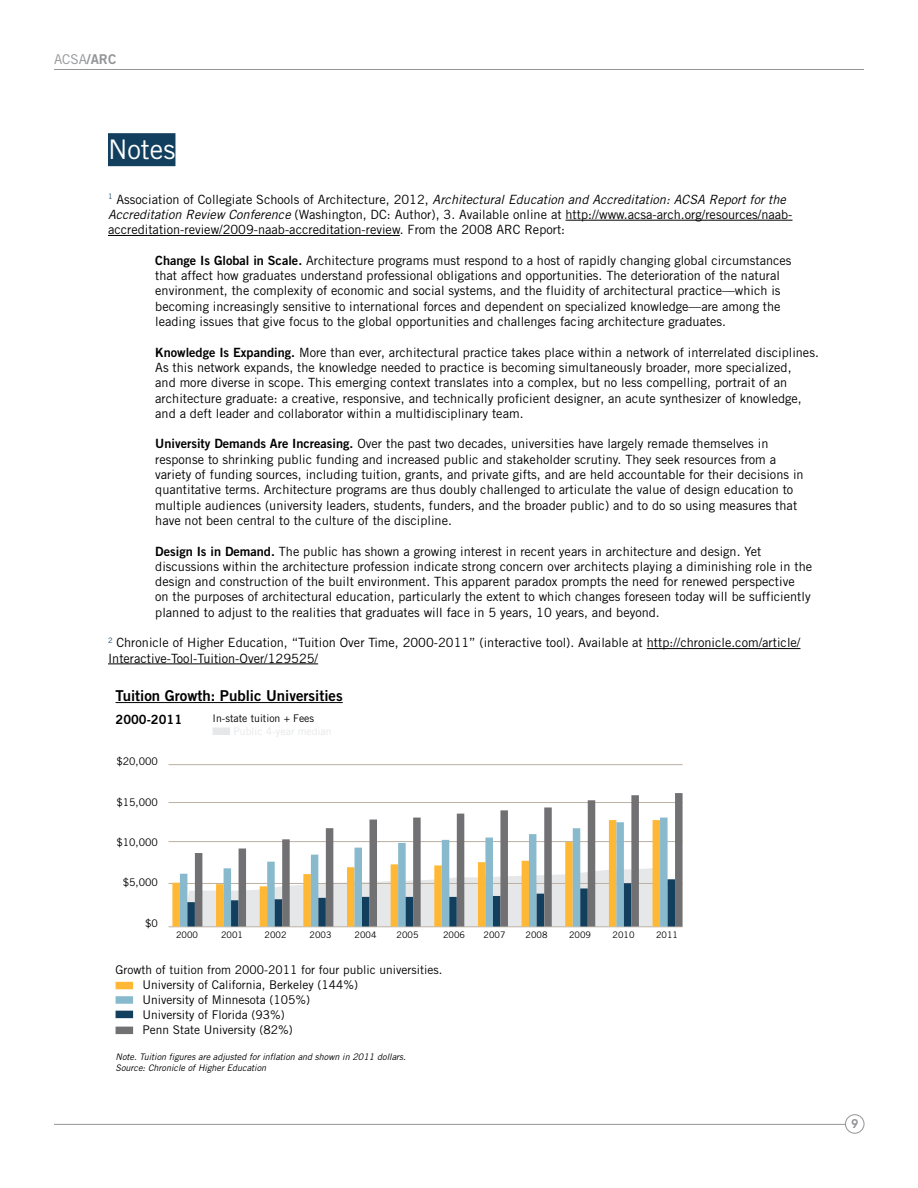
<style>
.page{position:relative;width:918px;height:1188px;background:#fff}
.page>*{position:absolute;margin:0;border:0;box-sizing:border-box;transform-origin:0 0}
.t1{font:27px "Trade Gothic LT Std";color:#fff}
.t2{font:15px "Trade Gothic LT Std Bd 2";color:#000}
.t3{font:13.5px "Trade Gothic LT Std";color:#939598}
.t4{font:12.75px/15.3px "Trade Gothic LT Std";color:#000}
.t5{font:12.75px "Trade Gothic LT Std Bd 2";color:#000}
.t6{font:12px/15px "Trade Gothic LT Std";color:#000}
.t7{font:600 12px "Avant Garde";color:#939598}
.t8{font:10.5px "Trade Gothic LT Std";color:#000}
.t9{font:italic 9px/10.8px "Trade Gothic LT Std";color:#000}
.t10{font:9px "Trade Gothic LT Std";color:#000}
.s1{font-family:"Trade Gothic LT Std Bd 2"}
.s2{font-style:italic}
</style>
<div class="page">
<div style="left:845px;top:1114px;width:19px;height:20px;border:1px solid #939598;border-radius:50%"></div>
<hr style="left:54px;top:69px;width:810px;height:1px;background:#939598">
<hr style="left:54px;top:1124px;width:792px;height:1px;background:#939598">
<hr style="left:566px;top:220px;width:227px;height:1px;background:#000">
<hr style="left:108px;top:235px;width:292px;height:1px;background:#000">
<hr style="left:647px;top:648px;width:153px;height:1px;background:#000">
<hr style="left:108px;top:664px;width:210px;height:1px;background:#000">
<div style="left:108px;top:133px;width:67px;height:33px;background:#123f5e"></div>
<hr style="left:116px;top:702px;width:227px;height:1px;background:#000">
<svg style="left:184px;top:868px;width:469px;height:59px"></svg>
<hr style="left:169px;top:764px;width:514px;height:1px;background:#bbb0a3">
<hr style="left:169px;top:802px;width:514px;height:1px;background:#bbb0a3">
<hr style="left:169px;top:841px;width:514px;height:1px;background:#bbb0a3">
<hr style="left:169px;top:883px;width:514px;height:1px;background:#bbb0a3">
<hr style="left:169px;top:927px;width:514px;height:1px;background:#bbb0a3">
<div style="left:172px;top:883px;width:8px;height:44px;background:#ffb836"></div>
<div style="left:216px;top:884px;width:8px;height:43px;background:#ffb836"></div>
<div style="left:260px;top:886px;width:7px;height:41px;background:#ffb836"></div>
<div style="left:303px;top:874px;width:8px;height:53px;background:#ffb836"></div>
<div style="left:347px;top:867px;width:8px;height:60px;background:#ffb836"></div>
<div style="left:391px;top:864px;width:7px;height:63px;background:#ffb836"></div>
<div style="left:434px;top:865px;width:8px;height:62px;background:#ffb836"></div>
<div style="left:478px;top:862px;width:7px;height:65px;background:#ffb836"></div>
<div style="left:522px;top:861px;width:7px;height:66px;background:#ffb836"></div>
<div style="left:565px;top:842px;width:8px;height:85px;background:#ffb836"></div>
<div style="left:609px;top:820px;width:7px;height:107px;background:#ffb836"></div>
<div style="left:653px;top:820px;width:7px;height:107px;background:#ffb836"></div>
<div style="left:180px;top:874px;width:7px;height:53px;background:#89b9cd"></div>
<div style="left:224px;top:868px;width:7px;height:59px;background:#89b9cd"></div>
<div style="left:267px;top:862px;width:8px;height:65px;background:#89b9cd"></div>
<div style="left:311px;top:855px;width:7px;height:72px;background:#89b9cd"></div>
<div style="left:355px;top:848px;width:7px;height:79px;background:#89b9cd"></div>
<div style="left:398px;top:843px;width:8px;height:84px;background:#89b9cd"></div>
<div style="left:442px;top:840px;width:7px;height:87px;background:#89b9cd"></div>
<div style="left:485px;top:838px;width:8px;height:89px;background:#89b9cd"></div>
<div style="left:529px;top:834px;width:7px;height:93px;background:#89b9cd"></div>
<div style="left:616px;top:822px;width:8px;height:105px;background:#89b9cd"></div>
<div style="left:660px;top:818px;width:8px;height:109px;background:#89b9cd"></div>
<div style="left:573px;top:828px;width:7px;height:99px;background:#89b9cd"></div>
<div style="left:187px;top:902px;width:8px;height:25px;background:#123f5e"></div>
<div style="left:231px;top:900px;width:8px;height:27px;background:#123f5e"></div>
<div style="left:275px;top:899px;width:7px;height:28px;background:#123f5e"></div>
<div style="left:318px;top:898px;width:8px;height:29px;background:#123f5e"></div>
<div style="left:362px;top:897px;width:8px;height:30px;background:#123f5e"></div>
<div style="left:406px;top:897px;width:7px;height:30px;background:#123f5e"></div>
<div style="left:449px;top:897px;width:8px;height:30px;background:#123f5e"></div>
<div style="left:493px;top:896px;width:7px;height:31px;background:#123f5e"></div>
<div style="left:537px;top:894px;width:7px;height:33px;background:#123f5e"></div>
<div style="left:580px;top:888px;width:8px;height:39px;background:#123f5e"></div>
<div style="left:624px;top:883px;width:7px;height:44px;background:#123f5e"></div>
<div style="left:668px;top:879px;width:7px;height:48px;background:#123f5e"></div>
<div style="left:195px;top:853px;width:7px;height:74px;background:#717073"></div>
<div style="left:239px;top:849px;width:7px;height:78px;background:#717073"></div>
<div style="left:282px;top:839px;width:8px;height:88px;background:#717073"></div>
<div style="left:326px;top:828px;width:7px;height:99px;background:#717073"></div>
<div style="left:370px;top:820px;width:7px;height:107px;background:#717073"></div>
<div style="left:413px;top:818px;width:8px;height:109px;background:#717073"></div>
<div style="left:457px;top:814px;width:7px;height:113px;background:#717073"></div>
<div style="left:500px;top:810px;width:8px;height:117px;background:#717073"></div>
<div style="left:544px;top:807px;width:8px;height:120px;background:#717073"></div>
<div style="left:588px;top:800px;width:7px;height:127px;background:#717073"></div>
<div style="left:631px;top:795px;width:8px;height:132px;background:#717073"></div>
<div style="left:675px;top:793px;width:8px;height:134px;background:#717073"></div>
<div style="left:116px;top:982px;width:17px;height:7px;background:#ffb836"></div>
<div style="left:116px;top:996px;width:17px;height:8px;background:#89b9cd"></div>
<div style="left:116px;top:1011px;width:17px;height:7px;background:#123f5e"></div>
<div style="left:116px;top:1027px;width:17px;height:7px;background:#717073"></div>
<div style="left:213px;top:727px;width:17px;height:8px;background:#e6e7e8"></div>
<p class="t3" style="left:54px;top:51px;width:64px">ACSA<span class="s1">/ARC</span></p>
<h1 class="t1" style="left:108px;top:134px;width:69px">Notes</h1>
<p class="t4" style="left:108px;top:191px;width:686px"><sup>1</sup> Association of Collegiate Schools of Architecture, 2012, <span class="s2">Architectural Education and Accreditation: ACSA Report for the<br>Accreditation Review Conference</span> (Washington, DC: Author), 3. Available online at http://www.acsa-arch.org/resources/naab&shy;accreditation-review/2009-naab-accreditation-review. From the 2008 ARC Report:</p>
<p class="t4" style="left:155px;top:252px;width:638px"><span class="s1">Change Is Global in Scale.</span> Architecture programs must respond to a host of rapidly changing global circumstances that affect how graduates understand professional obligations and opportunities. The deterioration of the natural environment, the complexity of economic and social systems, and the fluidity of architectural practice—which is becoming increasingly sensitive to international forces and dependent on specialized knowledge—are among the leading issues that give focus to the global opportunities and challenges facing architecture graduates.</p>
<p class="t4" style="left:155px;top:344px;width:665px"><span class="s1">Knowledge Is Expanding.</span> More than ever, architectural practice takes place within a network of interrelated disciplines.<br>As this network expands, the knowledge needed to practice is becoming simultaneously broader, more specialized,<br>and more diverse in scope. This emerging context translates into a complex, but no less compelling, portrait of an architecture graduate: a creative, responsive, and technically proficient designer, an acute synthesizer of knowledge, and a deft leader and collaborator within a multidisciplinary team.</p>
<p class="t4" style="left:155px;top:436px;width:650px"><span class="s1">University Demands Are Increasing.</span> Over the past two decades, universities have largely remade themselves in response to shrinking public funding and increased public and stakeholder scrutiny. They seek resources from a variety of funding sources, including tuition, grants, and private gifts, and are held accountable for their decisions in quantitative terms. Architecture programs are thus doubly challenged to articulate the value of design education to multiple audiences (university leaders, students, funders, and the broader public) and to do so using measures that have not been central to the culture of the discipline.</p>
<p class="t4" style="left:155px;top:543px;width:658px"><span class="s1">Design Is in Demand.</span> The public has shown a growing interest in recent years in architecture and design. Yet discussions within the architecture profession indicate strong concern over architects playing a diminishing role in the design and construction of the built environment. This apparent paradox prompts the need for renewed perspective<br>on the purposes of architectural education, particularly the extent to which changes foreseen today will be sufficiently planned to adjust to the realities that graduates will face in 5 years, 10 years, and beyond.</p>
<p class="t4" style="left:108px;top:635px;width:694px"><sup>2</sup> Chronicle of Higher Education, “Tuition Over Time, 2000-2011” (interactive tool). Available at http://chronicle.com/article/<br>Interactive-Tool-Tuition-Over/129525/</p>
<p class="t2" style="left:116px;top:686px;width:229px">Tuition Growth: Public Universities</p>
<p class="t5" style="left:116px;top:712px;width:68px">2000-2011</p>
<p class="t8" style="left:213px;top:712px;width:103px">In-state tuition + Fees</p>
<p class="t8" style="left:116px;top:755px;width:43px">$20,000</p>
<p class="t8" style="left:116px;top:796px;width:43px">$15,000</p>
<p class="t8" style="left:116px;top:836px;width:43px">$10,000</p>
<p class="t8" style="left:123px;top:876px;width:37px">$5,000</p>
<p class="t8" style="left:145px;top:917px;width:14px">$0</p>
<p class="t10" style="left:176px;top:929px;width:23px">2000</p>
<p class="t10" style="left:221px;top:929px;width:23px">2001</p>
<p class="t10" style="left:265px;top:929px;width:23px">2002</p>
<p class="t10" style="left:310px;top:929px;width:23px">2003</p>
<p class="t10" style="left:355px;top:929px;width:23px">2004</p>
<p class="t10" style="left:397px;top:929px;width:23px">2005</p>
<p class="t10" style="left:443px;top:929px;width:23px">2006</p>
<p class="t10" style="left:484px;top:929px;width:23px">2007</p>
<p class="t10" style="left:526px;top:929px;width:23px">2008</p>
<p class="t10" style="left:569px;top:929px;width:23px">2009</p>
<p class="t10" style="left:613px;top:929px;width:23px">2010</p>
<p class="t10" style="left:656px;top:929px;width:23px">2011</p>
<p class="t6" style="left:143px;top:962px;width:301px;text-indent:-27px">Growth of tuition from 2000-2011 for four public universities.<br>University of California, Berkeley (144%)<br>University of Minnesota (105%)<br>University of Florida (93%)<br>Penn State University (82%)</p>
<p class="t9" style="left:116px;top:1051px;width:292px">Note. Tuition figures are adjusted for inflation and shown in 2011 dollars.<br>Source: Chronicle of Higher Education</p>
<p class="t7" style="left:851px;top:1115px;width:8px">9</p>
</div>
